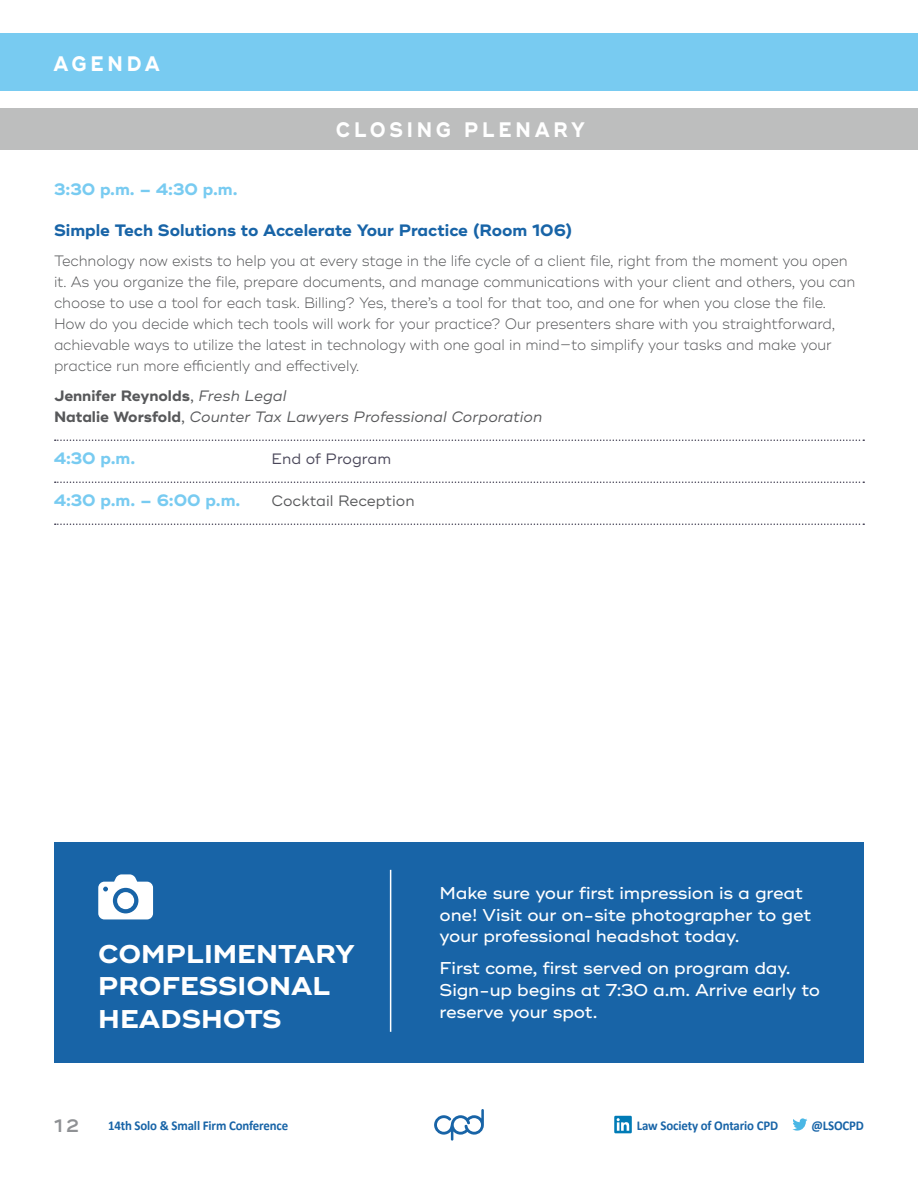
<style>
.page{position:relative;width:918px;height:1188px;background:#fff}
.page>*{position:absolute;margin:0;border:0;box-sizing:border-box;transform-origin:0 0}
.Title13{font:700 25.65px/32.4px "Ridley Grotesk";color:#fff;scale:1.05 1}
.t1{font:700 21px "Ridley Grotesk";letter-spacing:.2em;color:#fff;scale:.9 1}
.t2{font:600 18px "Ridley Grotesk";color:#8f9194}
.t3{font:500 17.1px/21.6px "Ridley Grotesk";letter-spacing:-.01em;color:#fff;scale:1.05 1}
.t4{font:700 16.5px "Ridley Grotesk";color:#1864a7}
.t5{font:700 16.5px "Ridley Grotesk";letter-spacing:-.01em;color:#78cbf1}
.t6{font:300 15px/21px "Ridley Grotesk";letter-spacing:-.01em;color:#57585a;scale:.95 1}
.t7{font:italic 15px/21px "Ridley Grotesk";color:#57585a}
.t8{font:15px "Ridley Grotesk";color:#57585a}
.t9{font:15px "Ridley Grotesk";color:#494659}
.t10{font:700 13.5px "Calibri";letter-spacing:-.01em;color:#1864a7;scale:.95 1}
.s1{font-weight:700;font-style:normal}
.s2{font-style:normal}
</style>
<div class="page">
<svg style="left:792px;top:1118px;width:15px;height:13px"></svg>
<svg style="left:614px;top:1116px;width:18px;height:17px"></svg>
<svg style="left:617px;top:1118px;width:12px;height:13px"></svg>
<svg style="left:434px;top:1109px;width:50px;height:32px"></svg>
<div style="left:0;top:33px;width:918px;height:58px;background:#78cbf1"></div>
<svg style="left:55px;top:439px;width:809px;height:2px"></svg>
<svg style="left:55px;top:481px;width:809px;height:2px"></svg>
<svg style="left:55px;top:523px;width:809px;height:2px"></svg>
<div style="left:0;top:108px;width:918px;height:41px;background:#bdbebe"></div>
<div style="left:54px;top:842px;width:810px;height:221px;background:#1864a7"></div>
<hr style="left:390px;top:870px;width:1px;height:162px;background:#fff">
<svg style="left:98px;top:874px;width:55px;height:45px"></svg>
<p class="t1" style="left:53px;top:51px;width:120px">AGENDA</p>
<p class="t1" style="left:336px;top:117px;width:278px">CLOSING PLENARY</p>
<p class="t5" style="left:54px;top:179px;width:185px">3:30 p.m. – 4:30 p.m.</p>
<p class="t4" style="left:54px;top:221px;width:520px">Simple Tech Solutions to Accelerate Your Practice (Room 106)</p>
<p class="t6" style="left:54px;top:251px;width:845px">Technology now exists to help you at every stage in the life cycle of a client file, right from the moment you open it. As you organize the file, prepare documents, and manage communications with your client and others, you can choose to use a tool for each task. Billing? Yes, there’s a tool for that too, and one for when you close the file.<br>How do you decide which tech tools will work for your practice? Our presenters share with you straightforward, achievable ways to utilize the latest in technology with one goal in mind—to simplify your tasks and make your practice run more efficiently and effectively.</p>
<p class="t7" style="left:54px;top:386px;width:490px"><span class="s1">Jennifer Reynolds</span><span class="s2">,</span> Fresh Legal<br><span class="s1">Natalie Worsfold</span><span class="s2">,</span> Counter Tax Lawyers Professional Corporation</p>
<p class="t5" style="left:54px;top:449px;width:83px">4:30 p.m.</p>
<p class="t9" style="left:272px;top:450px;width:121px">End of Program</p>
<p class="t5" style="left:54px;top:491px;width:188px">4:30 p.m. – 6:00 p.m.</p>
<p class="t8" style="left:272px;top:492px;width:145px">Cocktail Reception</p>
<p class="Title13" style="left:98px;top:938px;width:246px">COMPLIMENTARY<br>PROFESSIONAL<br>HEADSHOTS</p>
<p class="t3" style="left:440px;top:883px;width:356px">Make sure your first impression is a great one! Visit our on-site photographer to get your professional headshot today.</p>
<p class="t3" style="left:440px;top:958px;width:364px">First come, first served on program day.<br>Sign- up begins at 7:30 a.m. Arrive early to reserve your spot.</p>
<p class="t2" style="left:54px;top:1115px;width:27px">12</p>
<p class="t10" style="left:108px;top:1116px;width:191px">14th Solo &amp; Small Firm Conference</p>
<p class="t10" style="left:637px;top:1116px;width:150px">Law Society of Ontario CPD</p>
<p class="t10" style="left:811px;top:1116px;width:57px">@LSOCPD</p>
</div>
